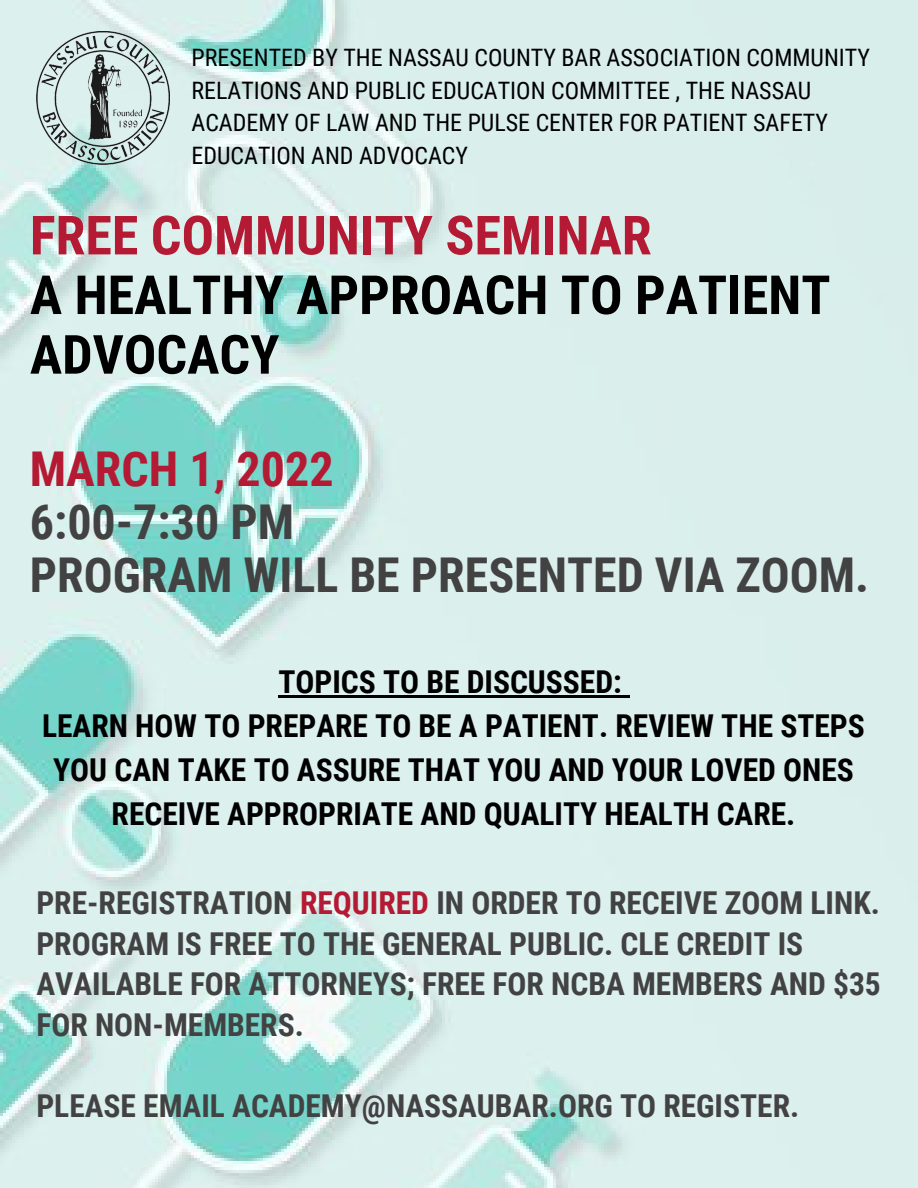
<style>
.page{position:relative;width:918px;height:1188px;background:#fff}
.page>*{position:absolute;margin:0;border:0;box-sizing:border-box;transform-origin:0 0}
.t1{font:700 54px/59.7px "Roboto Condensed";color:#000}
.t2{font:700 54px "Roboto Condensed";color:#b41a33}
.t3{font:700 48px "Roboto Condensed";color:#424242}
.t4{font:700 48px "Roboto Condensed";color:#b41a33}
.t5{font:700 31.5px/40.5px "Roboto Condensed";color:#424242}
.t6{font:700 31.5px/43.8px "Roboto Condensed";color:#000;text-align:center}
.t7{font:24px/32.7px "Roboto Condensed";color:#000}
.s1{color:#b41a33}
</style>
<div class="page">
<img style="left:0;top:0;width:918px;height:1188px">
<img style="left:36px;top:32px;width:133px;height:132px">
<hr style="left:278px;top:696px;width:344px;height:2px;background:#000">
<svg style="left:622px;top:696px;width:7px;height:2px"></svg>
<p class="t7" style="left:192px;top:42px;width:680px">PRESENTED BY THE NASSAU COUNTY BAR ASSOCIATION COMMUNITY RELATIONS AND PUBLIC EDUCATION COMMITTEE , THE NASSAU ACADEMY OF LAW AND THE PULSE CENTER FOR PATIENT SAFETY EDUCATION AND ADVOCACY</p>
<p class="t2" style="left:30px;top:204px;width:623px">FREE COMMUNITY SEMINAR</p>
<p class="t1" style="left:30px;top:266px;width:802px">A HEALTHY APPROACH TO PATIENT<br>ADVOCACY</p>
<p class="t4" style="left:30px;top:442px;width:305px">MARCH 1, 2022</p>
<p class="t3" style="left:30px;top:494px;width:266px">6:00-7:30 PM</p>
<p class="t3" style="left:30px;top:547px;width:841px">PROGRAM WILL BE PRESENTED VIA ZOOM.</p>
<p class="t6" style="left:278px;top:661px;width:345px">TOPICS TO BE DISCUSSED:</p>
<p class="t6" style="left:42px;top:705px;width:824px">LEARN HOW TO PREPARE TO BE A PATIENT. REVIEW THE STEPS<br>YOU CAN TAKE TO ASSURE THAT YOU AND YOUR LOVED ONES<br>RECEIVE APPROPRIATE AND QUALITY HEALTH CARE.</p>
<p class="t5" style="left:36px;top:883px;width:846px">PRE-REGISTRATION <span class="s1">REQUIRED</span> IN ORDER TO RECEIVE ZOOM LINK.<br>PROGRAM IS FREE TO THE GENERAL PUBLIC. CLE CREDIT IS AVAILABLE FOR ATTORNEYS; FREE FOR NCBA MEMBERS AND $35<br>FOR NON-MEMBERS.</p>
<p class="t5" style="left:36px;top:1086px;width:764px">PLEASE EMAIL ACADEMY@NASSAUBAR.ORG TO REGISTER.</p>
</div>
